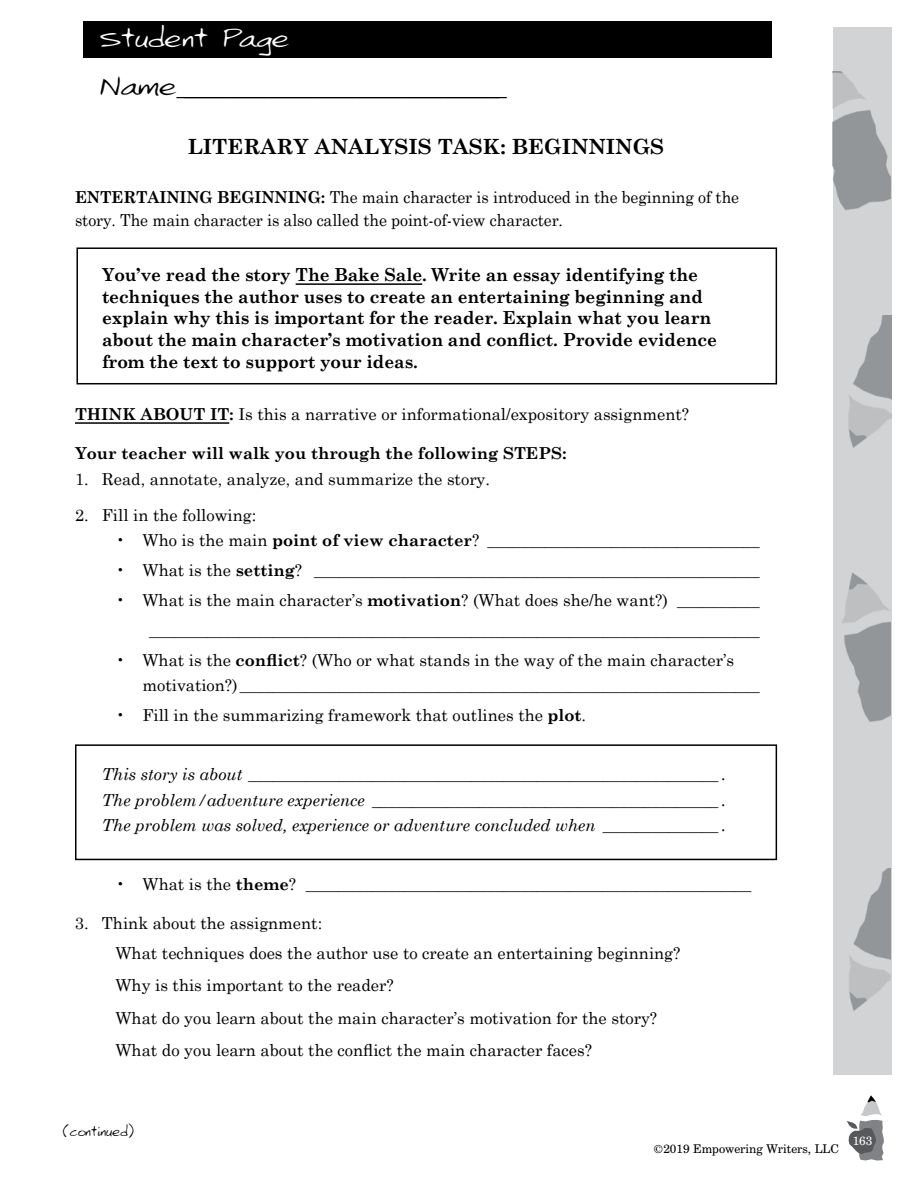
<style>
.page{position:relative;width:918px;height:1188px;background:#fff}
.page>*{position:absolute;margin:0;border:0;box-sizing:border-box;transform-origin:0 0}
.t1{font:25.5px "Century Schoolbook";color:#000;scale:1.15 1}
.t2{font:25.5px "Larkins Hand";color:#fff;scale:1.15 1}
.t3{font:700 21px "Century Schoolbook";color:#000}
.t4{font:700 18px/21.6px "Century Schoolbook";letter-spacing:-.005em;color:#000;scale:.96 1}
.t5{font:16.5px/29.8px "Century Schoolbook";color:#000}
.t6{font:italic 16.5px/25.5px "Century Schoolbook";color:#000;text-align:justify}
.t7{font:16.5px/22.5px "Century Schoolbook";color:#000;scale:.96 1}
.t8{font:700 16.5px "Century Schoolbook";color:#000}
.t9{font:13.5px "Larkins Hand";color:#000}
.t10{font:12px "Century Schoolbook BT";color:#000}
.t11{font:12px "Century Schoolbook BT";color:#fff}
.s1{font-family:"Larkins Hand"}
.s2{font-weight:700}
</style>
<div class="page">
<svg style="left:847px;top:1095px;width:37px;height:66px"></svg>
<div style="left:83px;top:22px;width:689px;height:36px;background:#000"></div>
<div style="left:833px;top:28px;width:85px;height:1047px;background:#d1d3d4"></div>
<img style="left:842px;top:573px;width:49px;height:149px">
<img style="left:849px;top:868px;width:42px;height:143px">
<img style="left:833px;top:72px;width:58px;height:138px">
<img style="left:848px;top:315px;width:43px;height:133px">
<div style="left:892px;top:24px;width:26px;height:1079px;background:#fff"></div>
<hr style="left:296px;top:283px;width:126px;height:2px;background:#000">
<hr style="left:75px;top:422px;width:154px;height:2px;background:#000">
<div style="left:76px;top:247px;width:701px;height:137px;border:2px solid #000"></div>
<div style="left:75px;top:744px;width:702px;height:116px;border:2px solid #000"></div>
<h1 class="t2" style="left:98px;top:24px;width:168px">Student Page</h1>
<h1 class="t1" style="left:98px;top:70px;width:357px"><span class="s1">N a m e</span> ____________________________________________</h1>
<p class="t3" style="left:188px;top:134px;width:478px">LITERARY ANALYSIS TASK: BEGINNINGS</p>
<p class="t7" style="left:75px;top:186px;width:693px"><span class="s2">ENTERTAINING BEGINNING:</span> The main character is introduced in the beginning of the story. The main character is also called the point-of-view character.</p>
<p class="t4" style="left:102px;top:264px;width:642px">You’ve read the story The Bake Sale. Write an essay identifying the techniques the author uses to create an entertaining beginning and explain why this is important for the reader. Explain what you learn about the main character’s motivation and conflict. Provide evidence from the text to support your ideas.</p>
<p class="t5" style="left:75px;top:399px;width:616px"><span class="s2">THINK ABOUT IT:</span> Is this a narrative or informational/expository assignment?</p>
<p class="t8" style="left:75px;top:443px;width:493px">Your teacher will walk you through the following STEPS:</p>
<p class="t5" style="left:75px;top:463px;width:417px">1. Read, annotate, analyze, and summarize the story.</p>
<p class="t5" style="left:75px;top:500px;width:183px">2. Fill in the following:</p>
<p class="t5" style="left:115px;top:525px;width:646px">• Who is the main <span class="s2">point of view character</span>? _________________________________</p>
<p class="t5" style="left:115px;top:555px;width:646px">• What is the <span class="s2">setting</span>? ______________________________________________________</p>
<p class="t5" style="left:115px;top:585px;width:646px;text-align:right">• What is the main character’s <span class="s2">motivation</span>? (What does she/he want?) __________ __________________________________________________________________________</p>
<p class="t5" style="left:142px;top:646px;width:619px;line-height:25.5px;text-indent:-27px">• What is the <span class="s2">conflict</span>? (Who or what stands in the way of the main character’s motivation?) _______________________________________________________________</p>
<p class="t5" style="left:115px;top:700px;width:472px">• Fill in the summarizing framework that outlines the <span class="s2">plot</span>.</p>
<p class="t6" style="left:102px;top:761px;width:626px">This story is about _________________________________________________________ .<br>The problem/adventure experience __________________________________________ .<br>The problem was solved, experience or adventure concluded when ______________ .</p>
<p class="t5" style="left:115px;top:869px;width:637px">• What is the <span class="s2">theme</span>? ______________________________________________________</p>
<p class="t5" style="left:115px;top:908px;width:567px;text-indent:-40px">3. Think about the assignment:<br>What techniques does the author use to create an entertaining beginning?</p>
<p class="t5" style="left:115px;top:969px;width:543px;line-height:32.2px">Why is this important to the reader?<br>What do you learn about the main character’s motivation for the story?<br>What do you learn about the conflict the main character faces?</p>
<p class="t9" style="left:63px;top:1124px;width:72px">(continued)</p>
<p class="t10" style="left:654px;top:1141px;width:187px">©2019 Empowering Writers, LLC</p>
<p class="t11" style="left:853px;top:1133px;width:21px">163</p>
</div>
